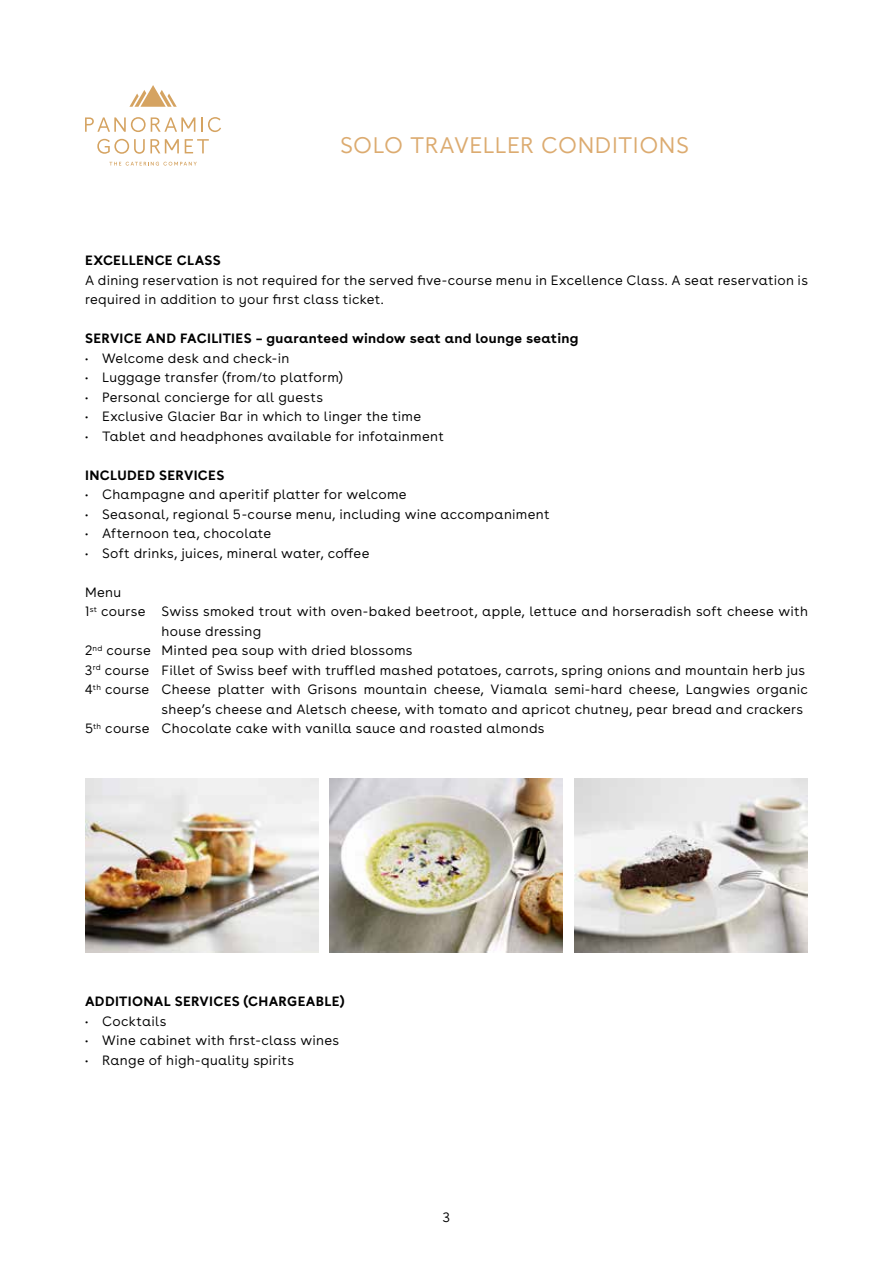
<style>
.page{position:relative;width:893px;height:1263px;background:#fff}
.page>*{position:absolute;margin:0;border:0;box-sizing:border-box;transform-origin:0 0}
.t1{font:300 22.5px "Buenos Aires";letter-spacing:.02em;color:#dcab70}
.t2{font:300 13.5px/19.5px "Buenos Aires";letter-spacing:.02em;color:#000}
.t3{font:700 13.5px "Buenos Aires";letter-spacing:.02em;color:#000}
</style>
<div class="page">
<svg style="left:109px;top:162px;width:88px;height:4px"></svg>
<svg style="left:85px;top:117px;width:110px;height:15px"></svg>
<svg style="left:201px;top:117px;width:20px;height:15px"></svg>
<svg style="left:97px;top:139px;width:82px;height:15px"></svg>
<svg style="left:185px;top:139px;width:24px;height:14px"></svg>
<svg style="left:129px;top:85px;width:48px;height:22px"></svg>
<img style="left:85px;top:778px;width:233px;height:175px">
<img style="left:330px;top:778px;width:233px;height:175px">
<img style="left:575px;top:778px;width:233px;height:175px">
<h1 class="t1" style="left:340px;top:132px;width:350px">SOLO TRAVELLER CONDITIONS</h1>
<p class="t3" style="left:85px;top:253px;width:137px">EXCELLENCE CLASS</p>
<p class="t2" style="left:85px;top:271px;width:724px">A dining reservation is not required for the served five-course menu in Excellence Class. A seat reservation is required in addition to your first class ticket.</p>
<p class="t3" style="left:85px;top:330px;width:495px">SERVICE AND FACILITIES – guaranteed window seat and lounge seating</p>
<p class="t2" style="left:85px;top:349px;width:206px">• Welcome desk and check-in</p>
<p class="t2" style="left:85px;top:369px;width:259px">• Luggage transfer (from/to platform)</p>
<p class="t2" style="left:85px;top:388px;width:239px">• Personal concierge for all guests</p>
<p class="t2" style="left:85px;top:407px;width:338px">• Exclusive Glacier Bar in which to linger the time</p>
<p class="t2" style="left:85px;top:427px;width:360px">• Tablet and headphones available for infotainment</p>
<p class="t3" style="left:85px;top:467px;width:141px">INCLUDED SERVICES</p>
<p class="t2" style="left:85px;top:485px;width:323px">• Champagne and aperitif platter for welcome</p>
<p class="t2" style="left:85px;top:505px;width:466px">• Seasonal, regional 5-course menu, including wine accompaniment</p>
<p class="t2" style="left:85px;top:524px;width:188px">• Afternoon tea, chocolate</p>
<p class="t2" style="left:85px;top:544px;width:286px">• Soft drinks, juices, mineral water, coffee</p>
<p class="t2" style="left:85px;top:583px;width:38px">Menu</p>
<p class="t2" style="left:85px;top:603px;width:724px">1<sup>st</sup> course Swiss smoked trout with oven-baked beetroot, apple, lettuce and horseradish soft cheese with</p>
<p class="t2" style="left:162px;top:622px;width:101px">house dressing</p>
<p class="t2" style="left:85px;top:642px;width:329px">2<sup>nd</sup> course Minted pea soup with dried blossoms</p>
<p class="t2" style="left:85px;top:661px;width:722px">3<sup>rd</sup> course Fillet of Swiss beef with truffled mashed potatoes, carrots, spring onions and mountain herb jus</p>
<p class="t2" style="left:85px;top:681px;width:724px">4<sup>th</sup> course Cheese platter with Grisons mountain cheese, Viamala semi-hard cheese, Langwies organic</p>
<p class="t2" style="left:162px;top:700px;width:643px">sheep’s cheese and Aletsch cheese, with tomato and apricot chutney, pear bread and crackers</p>
<p class="t2" style="left:85px;top:720px;width:461px">5<sup>th</sup> course Chocolate cake with vanilla sauce and roasted almonds</p>
<p class="t3" style="left:85px;top:993px;width:261px">ADDITIONAL SERVICES (CHARGEABLE)</p>
<p class="t2" style="left:85px;top:1012px;width:83px">• Cocktails</p>
<p class="t2" style="left:85px;top:1032px;width:256px">• Wine cabinet with first-class wines</p>
<p class="t2" style="left:85px;top:1051px;width:211px">• Range of high-quality spirits</p>
<p class="t2" style="left:443px;top:1208px;width:9px">3</p>
</div>
